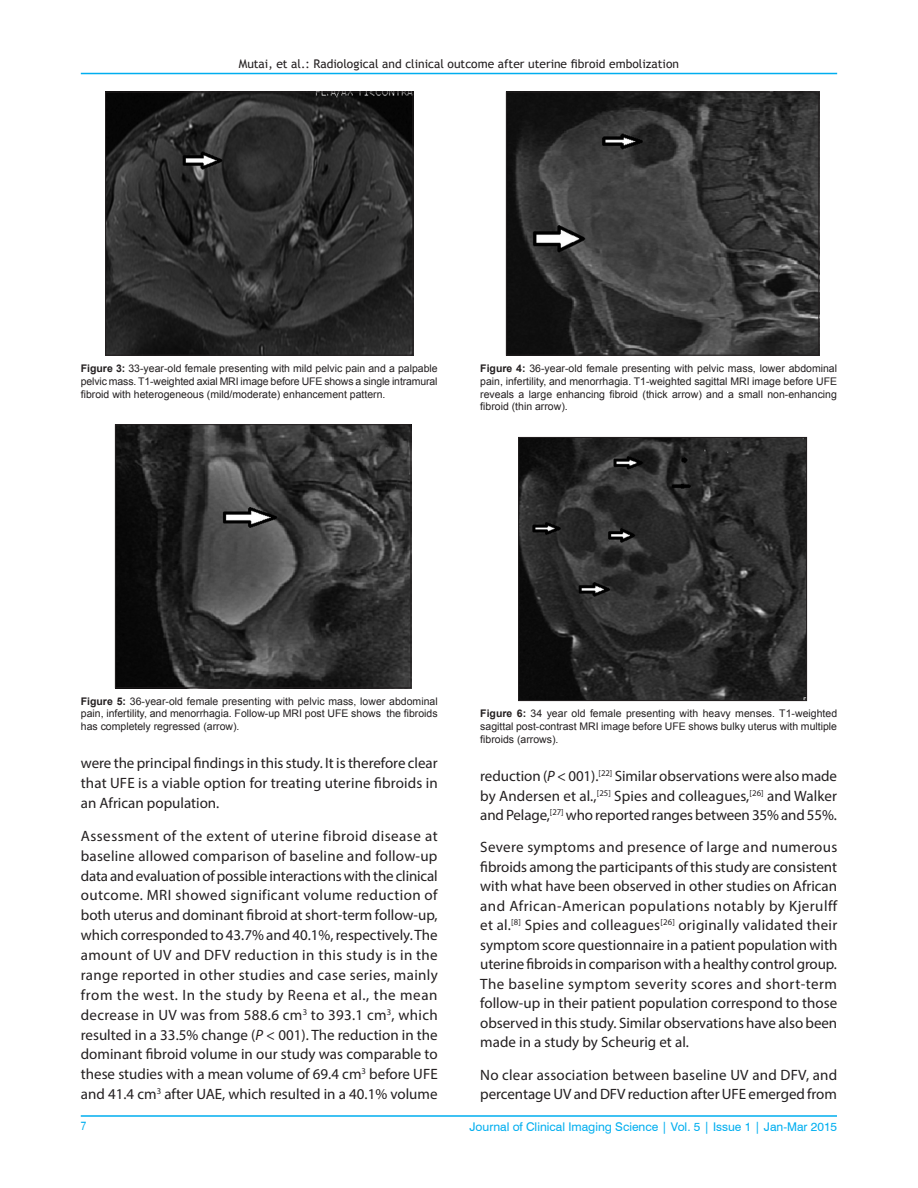
<style>
.page{position:relative;width:918px;height:1188px;background:#fff}
.page>*{position:absolute;margin:0;border:0;box-sizing:border-box;transform-origin:0 0}
.TX{font:15px/20px "Myriad Pro";color:#231f20;text-align:justify}
.t1{font:12px "Trebuchet MS";color:#231f20}
.t2{font:12px "Swiss 721 BT";color:#00aeef}
.t3{font:condensed 12px "Helvetica";color:#00aeef}
.FGC{font:10.5px/12.8px "Arial";color:#231f20;text-align:justify}
.s1{font-weight:700}
.s2{font-style:italic}
</style>
<div class="page">
<hr style="left:81px;top:73px;width:756px;height:1px;background:#00aeef">
<hr style="left:81px;top:1116px;width:756px;height:1px;background:#00aeef">
<img style="left:107px;top:94px;width:304px;height:259px">
<div style="left:105px;top:92px;width:308px;height:263px;border:1px solid #231f20"></div>
<img style="left:508px;top:94px;width:309px;height:259px">
<div style="left:506px;top:92px;width:313px;height:263px;border:1px solid #231f20"></div>
<img style="left:117px;top:427px;width:292px;height:259px">
<div style="left:115px;top:425px;width:296px;height:263px;border:1px solid #231f20"></div>
<img style="left:520px;top:439px;width:285px;height:260px">
<div style="left:518px;top:437px;width:289px;height:264px;border:1px solid #231f20"></div>
<p class="t1" style="left:239px;top:56px;width:442px">Mutai, et al.: Radiological and clinical outcome after uterine fibroid embolization</p>
<p class="FGC" style="left:81px;top:362px;width:358px"><span class="s1">Figure 3:</span> 33-year-old female presenting with mild pelvic pain and a palpable pelvic mass. T1-weighted axial MRI image before UFE shows a single intramural fibroid with heterogeneous (mild/moderate) enhancement pattern.</p>
<p class="FGC" style="left:480px;top:362px;width:358px"><span class="s1">Figure 4:</span> 36-year-old female presenting with pelvic mass, lower abdominal pain, infertility, and menorrhagia. T1-weighted sagittal MRI image before UFE reveals a large enhancing fibroid (thick arrow) and a small non-enhancing fibroid (thin arrow).</p>
<p class="FGC" style="left:81px;top:695px;width:358px"><span class="s1">Figure 5:</span> 36-year-old female presenting with pelvic mass, lower abdominal pain, infertility, and menorrhagia. Follow-up MRI post UFE shows the fibroids has completely regressed (arrow).</p>
<p class="TX" style="left:81px;top:753px;width:358px">were the principal findings in this study. It is therefore clear that UFE is a viable option for treating uterine fibroids in an African population.</p>
<p class="TX" style="left:81px;top:826px;width:358px">Assessment of the extent of uterine fibroid disease at baseline allowed comparison of baseline and follow‑up data and evaluation of possible interactions with the clinical outcome. MRI showed significant volume reduction of both uterus and dominant fibroid at short‑term follow‑up, which corresponded to 43.7% and 40.1%, respectively. The amount of UV and DFV reduction in this study is in the range reported in other studies and case series, mainly from the west. In the study by Reena et al., the mean decrease in UV was from 588.6 cm<sup>3</sup> to 393.1 cm<sup>3</sup>, which resulted in a 33.5% change (<span class="s2">P</span> &lt; 001). The reduction in the dominant fibroid volume in our study was comparable to these studies with a mean volume of 69.4 cm<sup>3</sup> before UFE and 41.4 cm<sup>3</sup> after UAE, which resulted in a 40.1% volume</p>
<p class="FGC" style="left:480px;top:707px;width:359px"><span class="s1">Figure 6:</span> 34 year old female presenting with heavy menses. T1-weighted sagittal post-contrast MRI image before UFE shows bulky uterus with multiple fibroids (arrows).</p>
<p class="TX" style="left:480px;top:766px;width:358px;line-height:19.5px">reduction (<span class="s2">P</span> &lt; 001).<sup>[22]</sup> Similar observations were also made by Andersen et al.,<sup>[25]</sup> Spies and colleagues,<sup>[26]</sup> and Walker and Pelage,<sup>[27]</sup> who reported ranges between 35% and 55%.</p>
<p class="TX" style="left:480px;top:837px;width:359px;line-height:19.5px">Severe symptoms and presence of large and numerous fibroids among the participants of this study are consistent with what have been observed in other studies on African and African‑American populations notably by Kjerulff et al.<sup>[8]</sup> Spies and colleagues<sup>[26]</sup> originally validated their symptom score questionnaire in a patient population with uterine fibroids in comparison with a healthy control group.<br>The baseline symptom severity scores and short‑term follow‑up in their patient population correspond to those observed in this study. Similar observations have also been made in a study by Scheurig et al.</p>
<p class="TX" style="left:480px;top:1065px;width:358px;line-height:19.5px">No clear association between baseline UV and DFV, and percentage UV and DFV reduction after UFE emerged from</p>
<p class="t3" style="left:81px;top:1119px;width:7px">7</p>
<p class="t2" style="left:469px;top:1119px;width:369px">Journal of Clinical Imaging Science | Vol. 5 | Issue 1 | Jan-Mar 2015</p>
</div>
